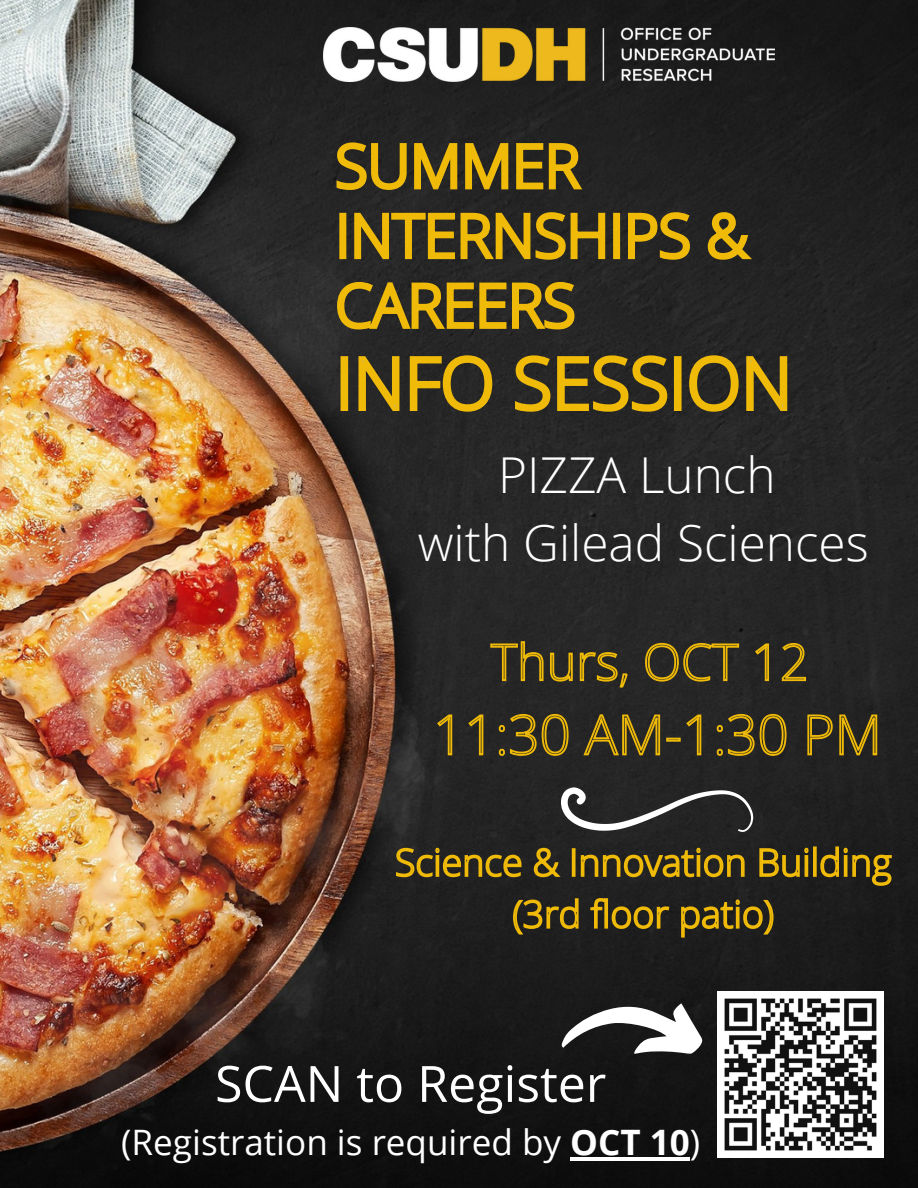
<style>
.page{position:relative;width:918px;height:1188px;background:#fff}
.page>*{position:absolute;margin:0;border:0;box-sizing:border-box;transform-origin:0 0}
.t1{font:50.1px "Open Sans";color:#fff}
.t2{font:300 49.5px "Open Sans";color:#fff}
.t3{font:35.1px "Open Sans";color:#fff}
.s1{font-weight:700}
</style>
<div class="page">
<img style="left:0;top:0;width:918px;height:1188px">
<img style="left:718px;top:992px;width:165px;height:165px">
<svg style="left:561px;top:1003px;width:142px;height:51px"></svg>
<svg style="left:561px;top:787px;width:192px;height:45px;background:#484848"></svg>
<img style="left:324px;top:28px;width:451px;height:54px">
<svg style="left:489px;top:640px;width:318px;height:48px;background:#473e21"></svg>
<svg style="left:436px;top:713px;width:442px;height:44px;background:#4f441e"></svg>
<svg style="left:395px;top:846px;width:498px;height:41px;background:#51451a"></svg>
<svg style="left:512px;top:897px;width:262px;height:42px;background:#4f4319"></svg>
<svg style="left:334px;top:140px;width:252px;height:53px;background:#725e19"></svg>
<svg style="left:337px;top:209px;width:420px;height:53px;background:#6c591a"></svg>
<svg style="left:335px;top:275px;width:243px;height:57px;background:#715d1b"></svg>
<svg style="left:339px;top:353px;width:450px;height:61px;background:#6c5a1b"></svg>
<hr style="left:570px;top:1157px;width:120px;height:3px;background:#fff">
<p class="t2" style="left:498px;top:440px;width:279px">PIZZA Lunch</p>
<p class="t2" style="left:418px;top:509px;width:453px">with Gilead Sciences</p>
<p class="t1" style="left:215px;top:1048px;width:393px">SCAN to Register</p>
<p class="t3" style="left:121px;top:1117px;width:581px">(Registration is required by <span class="s1">OCT 10</span>)</p>
</div>
